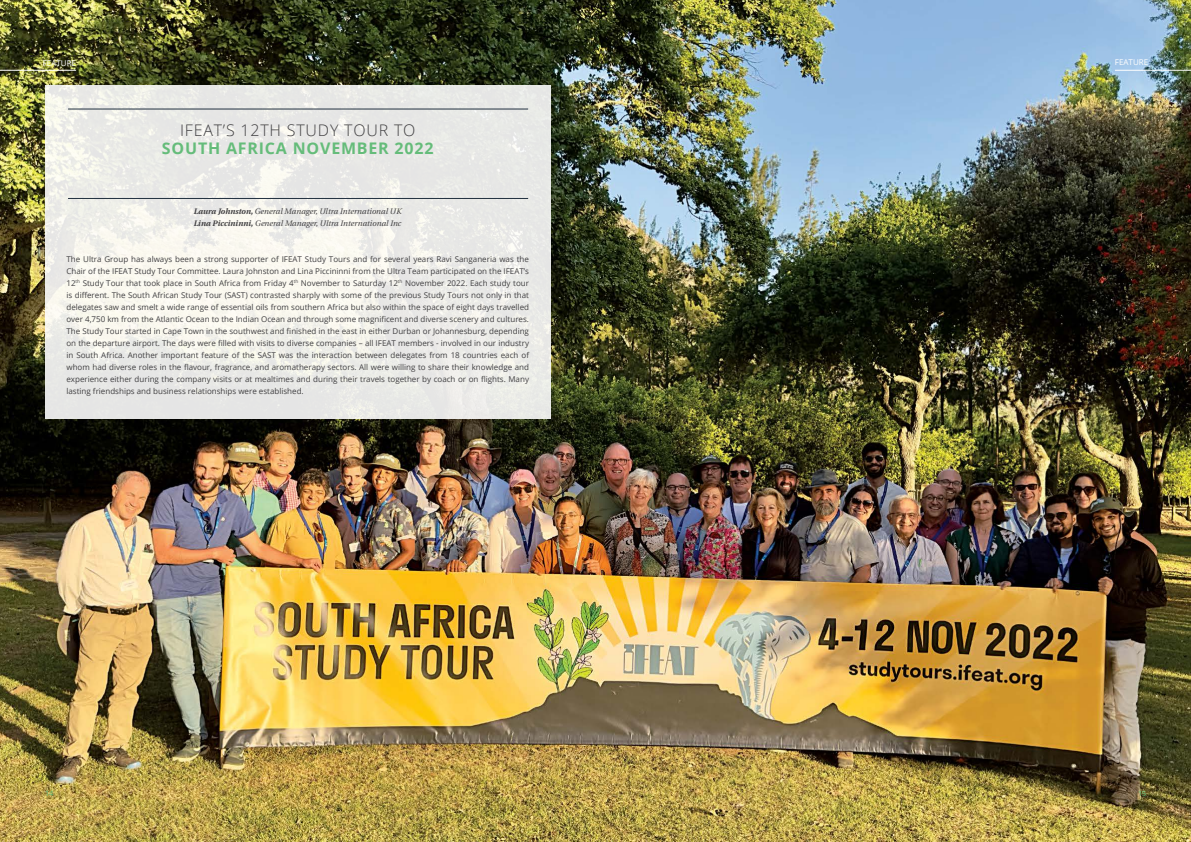
<style>
.page{position:relative;width:1191px;height:842px;background:#fff}
.page>*{position:absolute;margin:0;border:0;box-sizing:border-box;transform-origin:0 0}
.t1{font:700 16px "Open Sans";letter-spacing:.05em;color:#65bc7a}
.t2{font:300 16px "Open Sans";letter-spacing:.05em;color:#414042}
.t3{font:8px/12px "Open Sans";color:#414042;text-align:justify}
.t4{font:italic 8px/12px "Heuristica";color:#414042}
.t5{font:8px "Open Sans";color:#fff}
.t6{font:7.5px "Open Sans";color:#65bc7a}
.t7{font:7.5px "Panefresco 400 wt";color:#65bc7a}
.s1{font-weight:700}
</style>
<div class="page">
<img style="left:0;top:0;width:1191px;height:842px">
<svg style="left:45px;top:85px;width:505px;height:333px;fill:#eaebe7"></svg>
<hr style="left:68px;top:109px;width:460px;height:1px;background:#223140">
<hr style="left:68px;top:198px;width:460px;height:1px;background:#223140">
<hr style="left:1115px;top:70px;width:76px;height:1px;background:#fff">
<hr style="left:0;top:70px;width:76px;height:1px;background:#fff">
<p class="t5" style="left:43px;top:57px;width:35px">FEATURE</p>
<p class="t5" style="left:1115px;top:56px;width:35px">FEATURE</p>
<h1 class="t2" style="left:180px;top:119px;width:9px">IFEA</h1>
<h1 class="t2" style="left:214px;top:119px;width:104px">T’S 12TH STUDY</h1>
<h1 class="t2" style="left:344px;top:119px;width:22px">TOUR</h1>
<h1 class="t2" style="left:394px;top:119px;width:21px">TO</h1>
<h1 class="t1" style="left:162px;top:137px;width:144px">SOUTH AFRICA NOV</h1>
<h1 class="t1" style="left:331px;top:137px;width:104px">EM BER 2022</h1>
<p class="t4" style="left:193px;top:205px;width:209px"><span class="s1">Laura Johnston,</span> General Manager, Ultra International UK<br><span class="s1">Lina Piccininni,</span> General Manager, Ultra International Inc</p>
<p class="t3" style="left:66px;top:253px;width:464px">The Ultra Group has always been a strong supporter of IFEAT Study Tours and for several years Ravi Sanganeria was the Chair of the IFEAT Study Tour Committee. Laura Johnston and Lina Piccininni from the Ultra Team participated on the IFEAT’s 12<sup>th</sup> Study Tour that took place in South Africa from Friday 4<sup>th</sup> November to Saturday 12<sup>th</sup> November 2022. Each study tour is different. The South African Study Tour (SAST) contrasted sharply with some of the previous Study Tours not only in that delegates saw and smelt a wide range of essential oils from southern Africa but also within the space of eight days travelled over 4,750 km from the Atlantic Ocean to the Indian Ocean and through some magnificent and diverse scenery and cultures.<br>The Study Tour started in Cape Town in the southwest and finished in the east in either Durban or Johannesburg, depending on the departure airport. The days were filled with visits to diverse companies – all IFEAT members - involved in our industry in South Africa. Another important feature of the SAST was the interaction between delegates from 18 countries each of whom had diverse roles in the flavour, fragrance, and aromatherapy sectors. All were willing to share their knowledge and experience either during the company visits or at mealtimes and during their travels together by coach or on flights. Many lasting friendships and business relationships were established.</p>
<p class="t6" style="left:45px;top:788px;width:10px">14</p>
<p class="t7" style="left:1138px;top:787px;width:9px">15</p>
</div>
